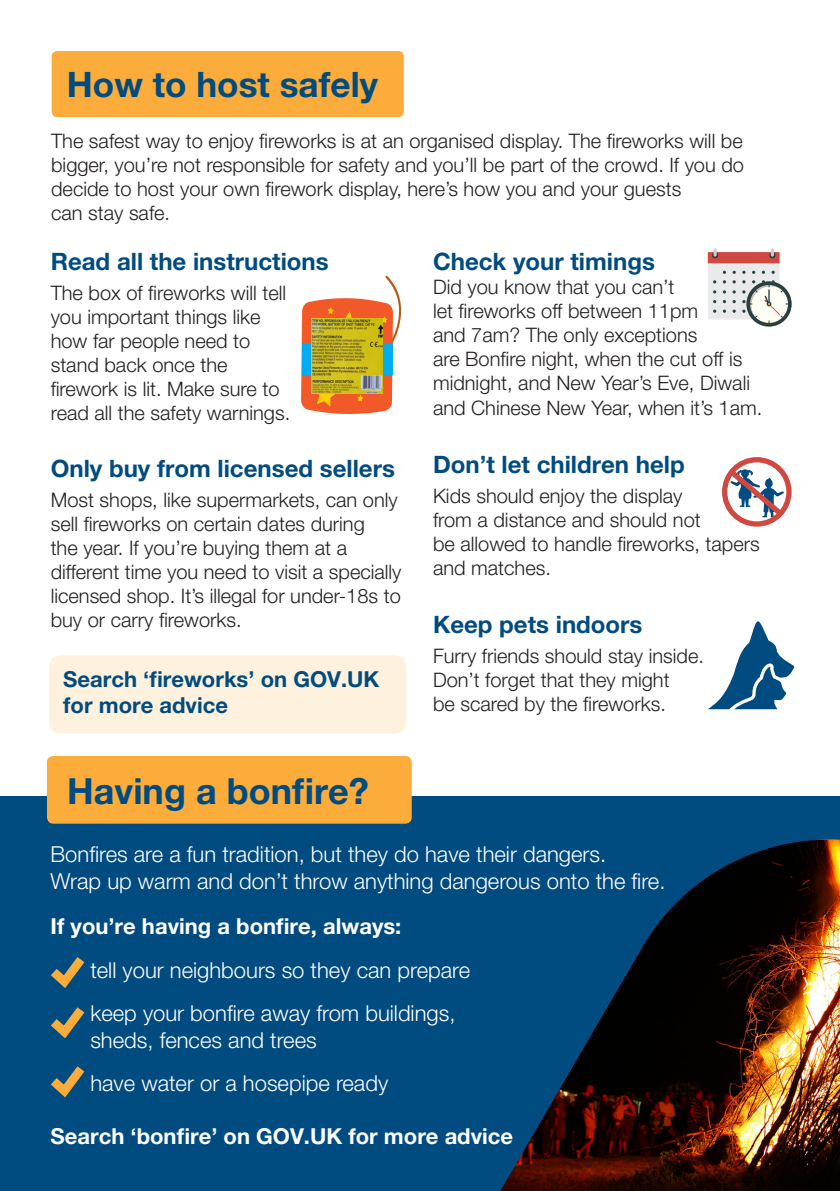
<style>
.page{position:relative;width:840px;height:1191px;background:#fff}
.page>*{position:absolute;margin:0;border:0;box-sizing:border-box;transform-origin:0 0}
.t1{font:700 36px "Helvetica Neue LT Pro";color:#004b80}
.t2{font:700 35.2px "Helvetica Neue LT Pro";color:#004b80}
.t3{font:700 24px "Helvetica Neue LT Pro";color:#004b80}
.t4{font:300 22px/26.4px "Helvetica Neue LT Pro";color:#fff}
.t5{font:700 22px "Helvetica Neue LT Pro";color:#fff}
.t6{font:700 22px/26.4px "Helvetica Neue LT Pro";color:#004b80}
.t7{font:300 20px/24px "Helvetica Neue LT Pro";color:#231f20}
</style>
<div class="page">
<div style="left:49px;top:655px;width:357px;height:78px;background:#fef1dd;border-radius:11px"></div>
<div style="left:0;top:797px;width:839px;height:394px;background:#004b80"></div>
<div style="left:52px;top:51px;width:351px;height:66px;background:#fbac3b;border-radius:5px"></div>
<div style="left:47px;top:756px;width:364px;height:67px;background:#fbac3b;border-radius:6px"></div>
<svg style="left:500px;top:839px;width:339px;height:352px"></svg>
<svg style="left:51px;top:957px;width:34px;height:82px"></svg>
<svg style="left:51px;top:1066px;width:34px;height:32px"></svg>
<svg style="left:301px;top:275px;width:101px;height:139px"></svg>
<div style="left:301px;top:343px;width:91px;height:32px;background:#00adf0"></div>
<img style="left:311px;top:319px;width:72px;height:74px">
<svg style="left:707px;top:248px;width:84px;height:78px"></svg>
<div style="left:721px;top:457px;width:70px;height:69px;border:5px solid #d04941;border-radius:50%"></div>
<svg style="left:723px;top:464px;width:64px;height:57px"></svg>
<svg style="left:708px;top:621px;width:87px;height:88px"></svg>
<p class="t2" style="left:67px;top:62px;width:312px">How to host safely</p>
<p class="t7" style="left:51px;top:129px;width:694px">The safest way to enjoy fireworks is at an organised display. The fireworks will be bigger, you’re not responsible for safety and you’ll be part of the crowd. If you do decide to host your own firework display, here’s how you and your guests<br>can stay safe.</p>
<p class="t3" style="left:51px;top:247px;width:279px">Read all the instructions</p>
<p class="t7" style="left:51px;top:280px;width:241px">The box of fireworks will tell you important things like how far people need to stand back once the firework is lit. Make sure to read all the safety warnings.</p>
<p class="t3" style="left:51px;top:454px;width:345px">Only buy from licensed sellers</p>
<p class="t7" style="left:51px;top:487px;width:352px">Most shops, like supermarkets, can only sell fireworks on certain dates during<br>the year. If you’re buying them at a different time you need to visit a specially licensed shop. It’s illegal for under-18s to buy or carry fireworks.</p>
<p class="t6" style="left:63px;top:665px;width:317px">Search ‘fireworks’ on GOV.UK for more advice</p>
<p class="t1" style="left:67px;top:768px;width:303px">Having a bonfire?</p>
<p class="t3" style="left:433px;top:247px;width:223px">Check your timings</p>
<p class="t7" style="left:433px;top:275px;width:331px">Did you know that you can’t<br>let fireworks off between 11pm<br>and 7am? The only exceptions<br>are Bonfire night, when the cut off is midnight, and New Year’s Eve, Diwali and Chinese New Year, when it’s 1am.</p>
<p class="t3" style="left:433px;top:449px;width:253px">Don’t let children help</p>
<p class="t7" style="left:433px;top:483px;width:328px">Kids should enjoy the display<br>from a distance and should not<br>be allowed to handle fireworks, tapers and matches.</p>
<p class="t3" style="left:433px;top:610px;width:211px">Keep pets indoors</p>
<p class="t7" style="left:433px;top:643px;width:272px">Furry friends should stay inside.<br>Don’t forget that they might<br>be scared by the fireworks.</p>
<p class="t4" style="left:51px;top:841px;width:616px">Bonfires are a fun tradition, but they do have their dangers.<br>Wrap up warm and don’t throw anything dangerous onto the fire.</p>
<p class="t5" style="left:51px;top:913px;width:352px">If you’re having a bonfire, always:</p>
<p class="t4" style="left:90px;top:956px;width:381px">tell your neighbours so they can prepare</p>
<p class="t4" style="left:90px;top:999px;width:366px">keep your bonfire away from buildings, sheds, fences and trees</p>
<p class="t4" style="left:90px;top:1069px;width:299px">have water or a hosepipe ready</p>
<p class="t5" style="left:51px;top:1122px;width:464px">Search ‘bonfire’ on GOV.UK for more advice</p>
</div>
